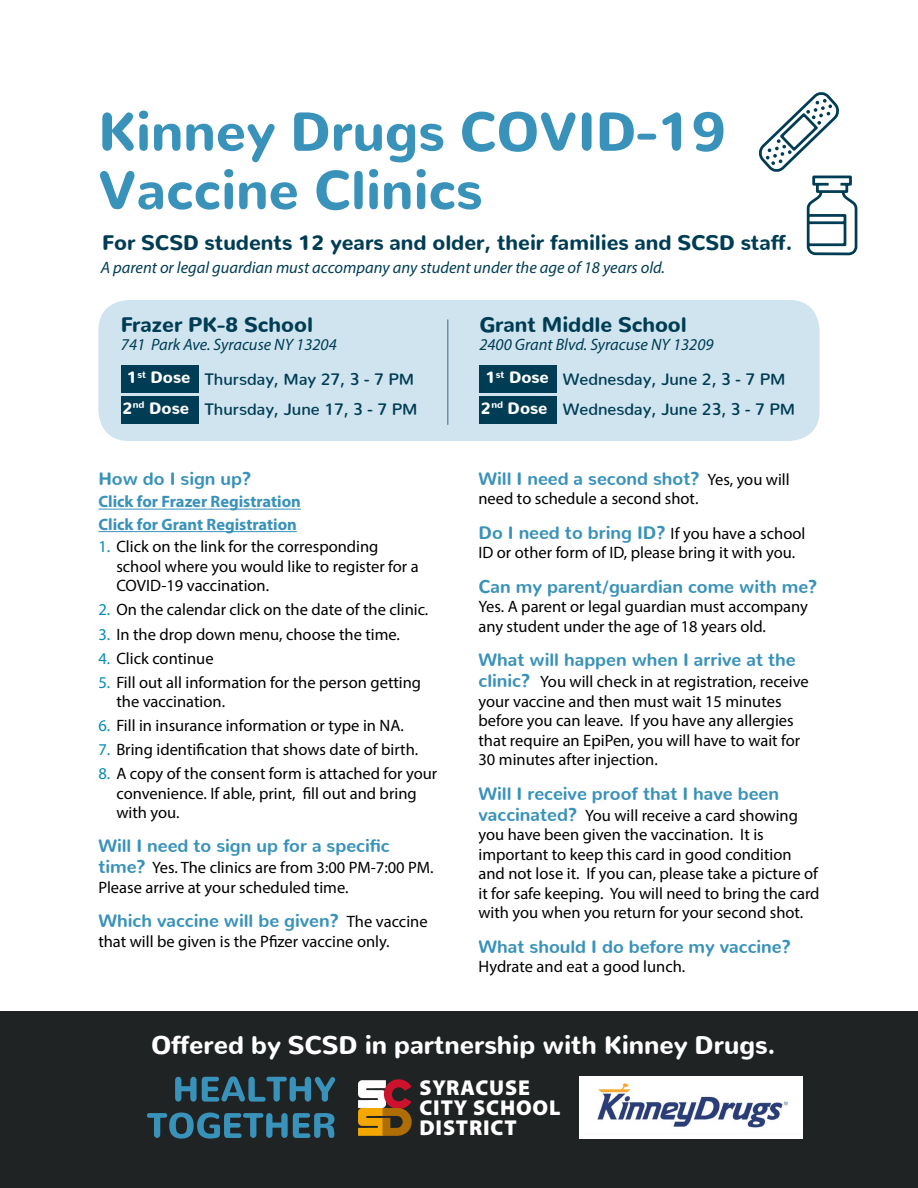
<style>
.page{position:relative;width:918px;height:1188px;background:#fff}
.page>*{position:absolute;margin:0;border:0;box-sizing:border-box;transform-origin:0 0}
.t1{font:900 54px/58.5px "Nunito";color:#3992ba}
.t2{font:900 25.5px "Nunito";color:#fff}
.t3{font:900 21.6px/20.4px "Myriad Pro";letter-spacing:.04em;color:#fff}
.t4{font:900 21px "Nunito";color:#003d54}
.t5{font:800 18px "Nunito";color:#3992ba}
.t6{font:16.5px/19.5px "Myriad Pro";color:#000}
.t7{font:italic 16.5px "Myriad Pro";color:#003d54}
.t8{font:600 16.5px "Nunito";color:#003d54}
.t9{font:700 16.5px/22.5px "Myriad Pro";color:#3992ba}
.s1{font-weight:900;color:#fff}
.s2{color:#008cb6}
.s3{font-family:"Nunito";font-weight:800;font-size:18px;color:#3992ba}
.s4{font-family:"Myriad Pro";font-weight:400;font-size:16.5px;color:#000}
</style>
<div class="page">
<div style="left:98px;top:300px;width:722px;height:141px;background:#cfe4ee;border-radius:30px"></div>
<div style="left:0;top:1012px;width:918px;height:176px;background:#202323"></div>
<svg style="left:358px;top:1079px;width:54px;height:57px"></svg>
<svg style="left:147px;top:1113px;width:188px;height:26px"></svg>
<svg style="left:175px;top:1076px;width:160px;height:26px"></svg>
<svg style="left:759px;top:92px;width:98px;height:164px"></svg>
<hr style="left:98px;top:509px;width:203px;height:1px;background:#3992ba">
<hr style="left:98px;top:531px;width:199px;height:1px;background:#3992ba">
<div style="left:579px;top:1076px;width:223px;height:63px;background:#fff"></div>
<img style="left:597px;top:1083px;width:191px;height:45px">
<div style="left:121px;top:366px;width:77px;height:27px;background:#003d54"></div>
<div style="left:121px;top:396px;width:77px;height:27px;background:#003d54"></div>
<div style="left:479px;top:366px;width:78px;height:27px;background:#003d54"></div>
<div style="left:479px;top:396px;width:78px;height:27px;background:#003d54"></div>
<hr style="left:447px;top:320px;width:1px;height:104px;background:#003d54">
<h1 class="t1" style="left:98px;top:96px;width:629px">Kinney Drugs COVID-19<br>Vaccine Clinics</h1>
<p class="t4" style="left:102px;top:223px;width:692px">For SCSD students 12 years and older, their families and SCSD staff.</p>
<p class="t7" style="left:101px;top:257px;width:566px">A parent or legal guardian must accompany any student under the age of 18 years old.</p>
<p class="t4" style="left:121px;top:305px;width:194px">Frazer PK-8 School</p>
<p class="t7" style="left:121px;top:335px;width:217px">741 Park Ave. Syracuse NY 13204</p>
<p class="t4" style="left:479px;top:305px;width:209px">Grant Middle School</p>
<p class="t7" style="left:479px;top:335px;width:236px">2400 Grant Blvd. Syracuse NY 13209</p>
<p class="t8" style="left:127px;top:364px;width:289px"><span class="s1">1</span><sup>st</sup> <span class="s1">Dose</span> Thursday, May 27, 3 - 7 PM</p>
<p class="t8" style="left:485px;top:364px;width:302px"><span class="s1">1</span><sup>st</sup> <span class="s1">Dose</span> Wednesday, June 2, 3 - 7 PM</p>
<p class="t8" style="left:122px;top:395px;width:297px"><span class="s1">2</span><sup>nd</sup> <span class="s1">Dose</span> Thursday, June 17, 3 - 7 PM</p>
<p class="t8" style="left:481px;top:395px;width:316px"><span class="s1">2</span><sup>nd</sup> <span class="s1">Dose</span> Wednesday, June 23, 3 - 7 PM</p>
<p class="t5" style="left:98px;top:462px;width:155px">How do I sign up?</p>
<p class="t9" style="left:98px;top:490px;width:204px">Click for Frazer Registration<br>Click for Grant Registration</p>
<p class="t6" style="left:116px;top:537px;width:304px;text-indent:-18px"><span class="s2">1.</span> Click on the link for the corresponding school where you would like to register for a<br>COVID-19 vaccination.</p>
<p class="t6" style="left:98px;top:600px;width:331px"><span class="s2">2.</span> On the calendar click on the date of the clinic.</p>
<p class="t6" style="left:98px;top:624px;width:303px"><span class="s2">3.</span> In the drop down menu, choose the time.</p>
<p class="t6" style="left:98px;top:648px;width:117px"><span class="s2">4.</span> Click continue</p>
<p class="t6" style="left:116px;top:672px;width:306px;text-indent:-18px"><span class="s2">5.</span> Fill out all information for the person getting the vaccination.</p>
<p class="t6" style="left:98px;top:715px;width:307px"><span class="s2">6.</span> Fill in insurance information or type in NA.</p>
<p class="t6" style="left:98px;top:739px;width:321px"><span class="s2">7.</span> Bring identification that shows date of birth.</p>
<p class="t6" style="left:116px;top:764px;width:322px;text-indent:-18px"><span class="s2">8.</span> A copy of the consent form is attached for your convenience. If able, print, fill out and bring with you.</p>
<p class="t5" style="left:98px;top:830px;width:293px">Will I need to sign up for a specific</p>
<p class="t6" style="left:98px;top:858px;width:337px"><span class="s3">time?</span> Yes. The clinics are from 3:00 PM-7:00 PM.<br>Please arrive at your scheduled time.</p>
<p class="t5" style="left:98px;top:905px;width:331px">Which vaccine will be given? <span class="s4">The vaccine</span></p>
<p class="t6" style="left:98px;top:931px;width:293px">that will be given is the Pfizer vaccine only.</p>
<p class="t5" style="left:478px;top:462px;width:313px">Will I need a second shot? <span class="s4">Yes, you will</span></p>
<p class="t6" style="left:478px;top:489px;width:221px">need to schedule a second shot.</p>
<p class="t5" style="left:478px;top:516px;width:328px">Do I need to bring ID? <span class="s4">If you have a school</span></p>
<p class="t6" style="left:478px;top:543px;width:318px">ID or other form of ID, please bring it with you.</p>
<p class="t5" style="left:478px;top:570px;width:341px">Can my parent/guardian come with me?</p>
<p class="t6" style="left:478px;top:597px;width:331px">Yes. A parent or legal guardian must accompany any student under the age of 18 years old.</p>
<p class="t5" style="left:478px;top:644px;width:319px">What will happen when I arrive at the</p>
<p class="t6" style="left:478px;top:672px;width:332px"><span class="s3">clinic?</span> You will check in at registration, receive your vaccine and then must wait 15 minutes before you can leave. If you have any allergies that require an EpiPen, you will have to wait for 30 minutes after injection.</p>
<p class="t5" style="left:478px;top:777px;width:302px">Will I receive proof that I have been</p>
<p class="t6" style="left:478px;top:805px;width:343px"><span class="s3">vaccinated?</span> You will receive a card showing you have been given the vaccination. It is important to keep this card in good condition and not lose it. If you can, please take a picture of it for safe keeping. You will need to bring the card with you when you return for your second shot.</p>
<p class="t5" style="left:478px;top:930px;width:314px">What should I do before my vaccine?</p>
<p class="t6" style="left:478px;top:957px;width:208px">Hydrate and eat a good lunch.</p>
<h2 class="t2" style="left:151px;top:1021px;width:626px">Offered by SCSD in partnership with Kinney Drugs.</h2>
<h3 class="t3" style="left:419px;top:1076px;width:143px">SYRACUSE<br>CITY SCHOOL<br>DISTRICT</h3>
</div>
